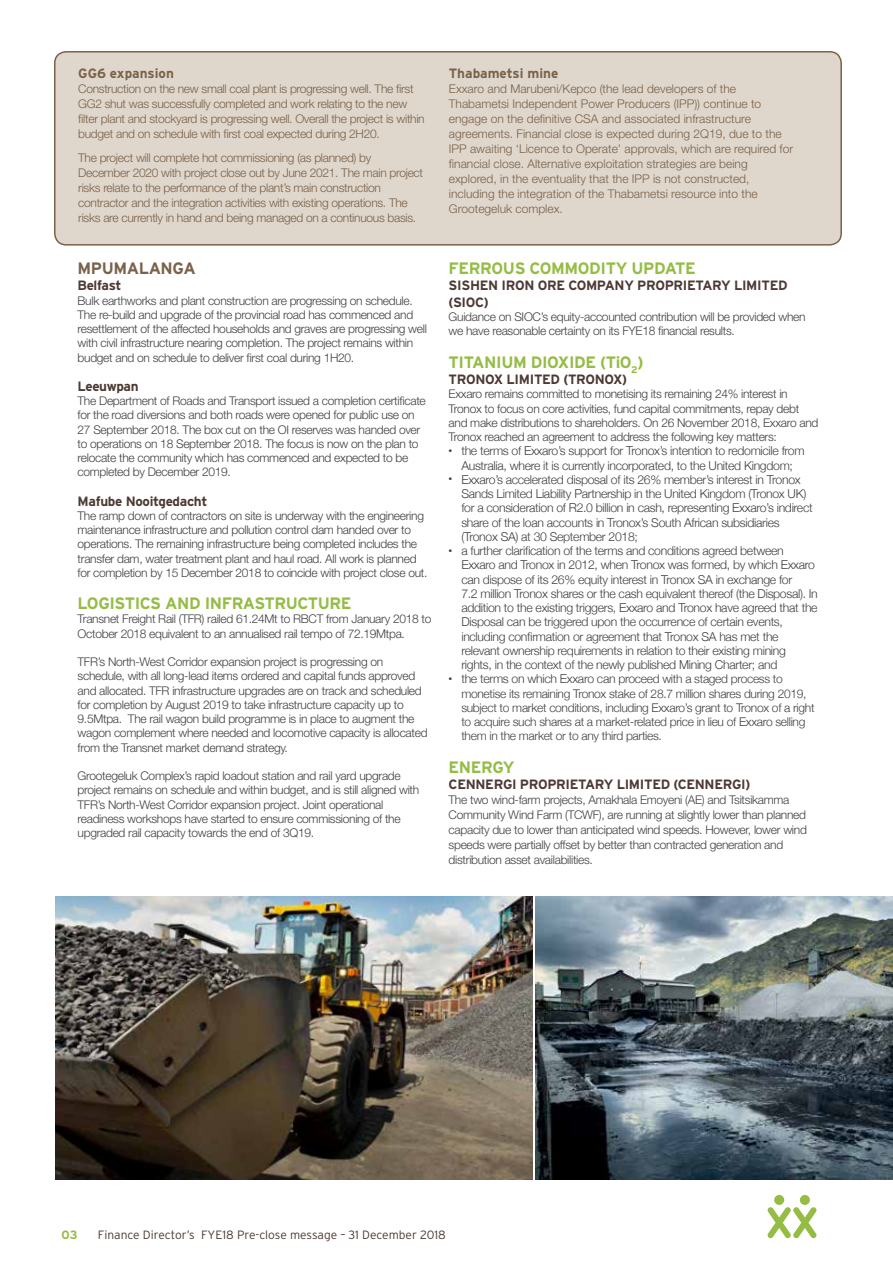
<style>
.page{position:relative;width:893px;height:1263px;background:#fff}
.page>*{position:absolute;margin:0;border:0;box-sizing:border-box;transform-origin:0 0}
.t1{font:700 16.5px "Interstate";letter-spacing:-.025em;color:#95bc45}
.t2{font:700 16.5px "Interstate";letter-spacing:-.025em;color:#796249}
.t3{font:700 13.5px/16.5px "Interstate";letter-spacing:-.025em;color:#4c3933}
.t4{font:700 13.5px "Interstate";color:#796249}
.t5{font:300 12.3px/14.2px "Helvetica Neue";letter-spacing:-.025em;color:#414042}
.t6{font:300 12px/14.2px "Helvetica Neue LT Std";letter-spacing:-.025em;color:#414042}
.t7{font:300 12px/15px "Helvetica Neue LT Std";letter-spacing:-.025em;color:#796249}
.t8{font:300 12px/15px "Helvetica Neue LT Std";color:#796249}
.t9{font:300 12px/14.2px "Helvetica Neue";letter-spacing:-.025em;color:#414042}
.t10{font:300 12px "Interstate";color:#4c3933}
.t11{font:700 12px "Interstate";color:#95bc45}
.s1{font-family:"Interstate";font-weight:400;font-size:9px}
.s2{font-size:12px}
</style>
<div class="page">
<svg style="left:767px;top:1195px;width:50px;height:44px"></svg>
<div style="left:55px;top:52px;width:786px;height:193px;background:#dfd6cc;border-radius:11px"></div>
<div style="left:54px;top:51px;width:788px;height:195px;border:2px solid #796249;border-radius:11px"></div>
<img style="left:55px;top:896px;width:477px;height:283px">
<img style="left:536px;top:896px;width:357px;height:283px">
<p class="t4" style="left:78px;top:66px;width:97px">GG6 expansion</p>
<p class="t7" style="left:78px;top:81px;width:348px">Construction on the new small coal plant is progressing well. The first GG2 shut was successfully completed and work relating to the new filter plant and stockyard is progressing well. Overall the project is within budget and on schedule with first coal expected during 2H20.</p>
<p class="t7" style="left:78px;top:150px;width:346px">The project will complete hot commissioning (as planned) by December 2020 with project close out by June 2021. The main project risks relate to the performance of the plant’s main construction contractor and the integration activities with existing operations. The risks are currently in hand and being managed on a continuous basis.</p>
<h1 class="t2" style="left:78px;top:259px;width:120px">MPUMALANGA</h1>
<p class="t3" style="left:78px;top:277px;width:45px">Belfast</p>
<p class="t6" style="left:78px;top:293px;width:351px">Bulk earthworks and plant construction are progressing on schedule.<br>The re-build and upgrade of the provincial road has commenced and resettlement of the affected households and graves are progressing well with civil infrastructure nearing completion. The project remains within budget and on schedule to deliver first coal during 1H20.</p>
<p class="t3" style="left:78px;top:378px;width:63px">Leeuwpan</p>
<p class="t6" style="left:78px;top:393px;width:350px">The Department of Roads and Transport issued a completion certificate for the road diversions and both roads were opened for public use on 27 September 2018. The box cut on the OI reserves was handed over to operations on 18 September 2018. The focus is now on the plan to relocate the community which has commenced and expected to be completed by December 2019.</p>
<p class="t3" style="left:78px;top:492px;width:131px">Mafube Nooitgedacht</p>
<p class="t6" style="left:78px;top:508px;width:351px">The ramp down of contractors on site is underway with the engineering maintenance infrastructure and pollution control dam handed over to operations. The remaining infrastructure being completed includes the transfer dam, water treatment plant and haul road. All work is planned for completion by 15 December 2018 to coincide with project close out.</p>
<h1 class="t1" style="left:78px;top:594px;width:276px">LOGISTICS AND INFRASTRUCTURE</h1>
<p class="t6" style="left:78px;top:612px;width:355px">Transnet Freight Rail (TFR) railed 61.24Mt to RBCT from January 2018 to<br>October 2018 equivalent to an annualised rail tempo of 72.19Mtpa.</p>
<p class="t6" style="left:78px;top:654px;width:351px">TFR’s North-West Corridor expansion project is progressing on schedule, with all long-lead items ordered and capital funds approved and allocated. TFR infrastructure upgrades are on track and scheduled for completion by August 2019 to take infrastructure capacity up to 9.5Mtpa. The rail wagon build programme is in place to augment the wagon complement where needed and locomotive capacity is allocated from the Transnet market demand strategy.</p>
<p class="t6" style="left:78px;top:768px;width:343px">Grootegeluk Complex’s rapid loadout station and rail yard upgrade project remains on schedule and within budget, and is still aligned with TFR’s North-West Corridor expansion project. Joint operational readiness workshops have started to ensure commissioning of the upgraded rail capacity towards the end of 3Q19.</p>
<p class="t4" style="left:449px;top:66px;width:111px">Thabametsi mine</p>
<p class="t8" style="left:449px;top:81px;width:346px">Exxaro and Marubeni/Kepco (the lead developers of the Thabametsi Independent Power Producers (IPP)) continue to engage on the definitive CSA and associated infrastructure agreements. Financial close is expected during 2Q19, due to the IPP awaiting ‘Licence to Operate’ approvals, which are required for financial close. Alternative exploitation strategies are being explored, in the eventuality that the IPP is not constructed, including the integration of the Thabametsi resource into the Grootegeluk complex.</p>
<h1 class="t1" style="left:449px;top:259px;width:249px">FERROUS COMMODITY UPDATE</h1>
<p class="t3" style="left:449px;top:277px;width:341px">SISHEN IRON ORE COMPANY PROPRIETARY LIMITED (SIOC)</p>
<p class="t6" style="left:449px;top:309px;width:358px">Guidance on SIOC’s equity-accounted contribution will be provided when we have reasonable certainty on its FYE18 financial results.</p>
<h1 class="t1" style="left:449px;top:352px;width:197px">TITANIUM DIOXIDE (TiO<sub>2</sub>)</h1>
<p class="t3" style="left:449px;top:371px;width:180px">TRONOX LIMITED (TRONOX)</p>
<p class="t6" style="left:449px;top:387px;width:371px">Exxaro remains committed to monetising its remaining 24% interest in Tronox to focus on core activities, fund capital commitments, repay debt and make distributions to shareholders. On 26 November 2018, Exxaro and Tronox reached an agreement to address the following key matters:</p>
<p class="t5" style="left:449px;top:443px;width:357px;text-align:center"><span class="s1">•</span> the terms of Exxaro’s support for Tronox’s intention to redomicile from<br>Australia, where it is currently incorporated, to the United Kingdom;</p>
<p class="t5" style="left:461px;top:471px;width:353px;text-indent:-13px"><span class="s1">•</span> Exxaro’s accelerated disposal of its 26% member’s interest in Tronox Sands Limited Liability Partnership in the United Kingdom (Tronox UK) for a consideration of R2.0 billion in cash, representing Exxaro’s indirect share of the loan accounts in Tronox’s South African subsidiaries (Tronox SA) at 30 September 2018;</p>
<p class="t5" style="left:461px;top:543px;width:358px;text-indent:-13px"><span class="s1">•</span> a further clarification of the terms and conditions agreed between Exxaro and Tronox in 2012, when Tronox was formed, by which Exxaro can dispose of its 26% equity interest in Tronox SA in exchange for<br>7.2 million Tronox shares or the cash equivalent thereof (the Disposal). In addition to the existing triggers, Exxaro and Tronox have agreed that the Disposal can be triggered upon the occurrence of certain events, including confirmation or agreement that Tronox SA has met the relevant ownership requirements in relation to their existing mining rights, in the context of the newly published Mining Charter; and</p>
<p class="t5" style="left:449px;top:671px;width:336px"><span class="s1">•</span> the terms on which Exxaro can pro<span class="s2">ceed with a staged process to</span></p>
<p class="t9" style="left:461px;top:685px;width:355px">monetise its remaining Tronox stake of 28.7 million shares during 2019, subject to market conditions, including Exxaro’s grant to Tronox of a right to acquire such shares at a market-related price in lieu of Exxaro selling them in the market or to any third parties.</p>
<h1 class="t1" style="left:449px;top:757px;width:68px">ENERGY</h1>
<p class="t3" style="left:449px;top:776px;width:303px">CENNERGI PROPRIETARY LIMITED (CENNERGI)</p>
<p class="t6" style="left:449px;top:792px;width:360px;line-height:15px">The two wind-farm projects, Amakhala Emoyeni (AE) and Tsitsikamma Community Wind Farm (TCWF), are running at slightly lower than planned capacity due to lower than anticipated wind speeds. However, lower wind speeds were partially offset by better than contracted generation and distribution asset availabilities.</p>
<p class="t11" style="left:62px;top:1228px;width:17px">03</p>
<p class="t10" style="left:98px;top:1228px;width:349px">Finance Director’s FYE18 Pre-close message – 31 December 2018</p>
</div>
